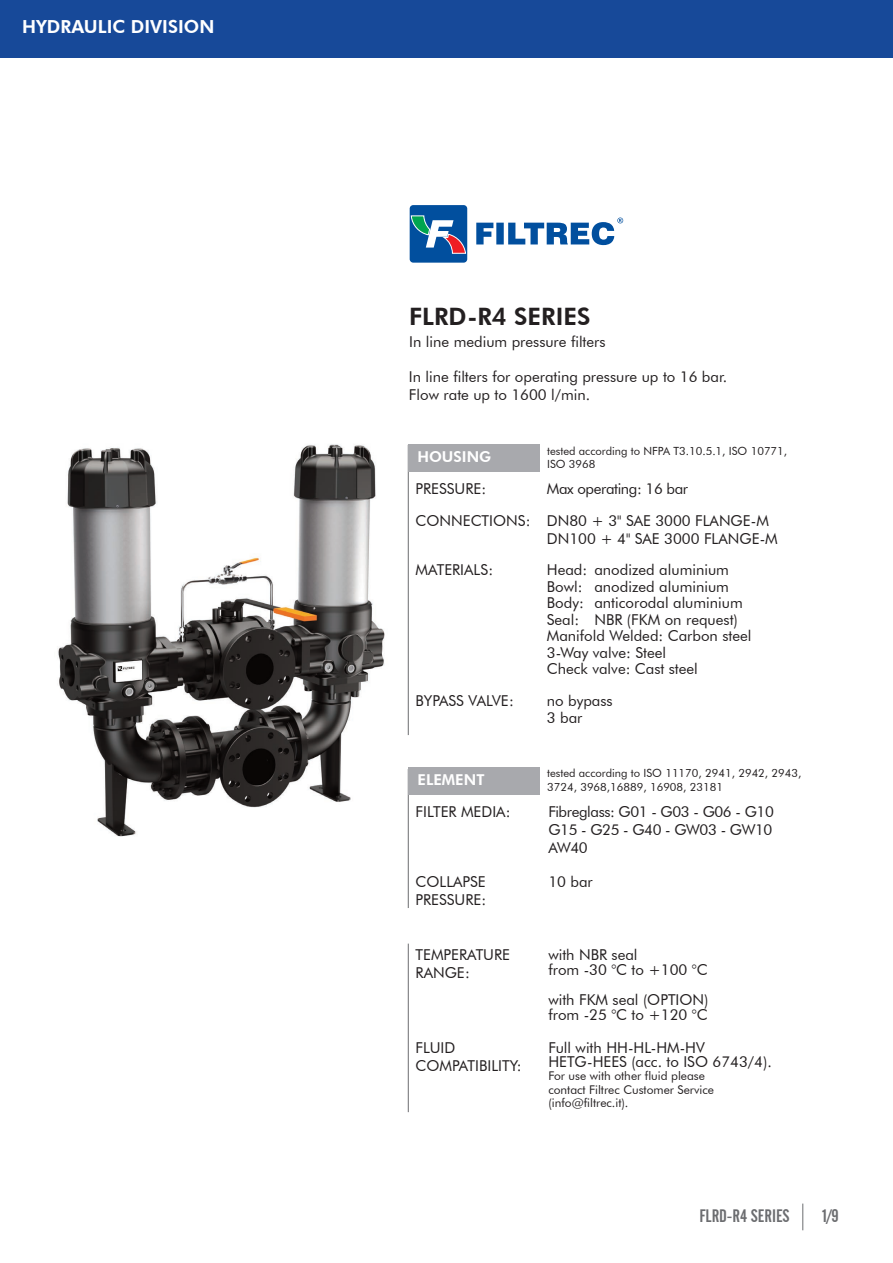
<style>
.page{position:relative;width:893px;height:1263px;background:#fff}
.page>*{position:absolute;margin:0;border:0;box-sizing:border-box;transform-origin:0 0}
.t1{font:800 24px "Futura BT";color:#231f20}
.t2{font:800 18px "Futura BT";color:#fff}
.t3{font:18px "Alternate Gothic No 2 BT";color:#6c6d70}
.t4{font:15px/16.5px "Futura BT";color:#231f20}
.t5{font:800 15px "Futura BT";color:#fff}
.t6{font:12px/13.5px "Futura BT";color:#231f20}
.t7{font:11.25px/13.5px "Futura BT";color:#231f20}
</style>
<div class="page">
<img style="left:58px;top:444px;width:327px;height:393px">
<svg style="left:410px;top:205px;width:57px;height:58px;background:#356ca2"></svg>
<svg style="left:476px;top:218px;width:147px;height:27px"></svg>
<hr style="left:408px;top:445px;width:1px;height:290px;background:#6c6d70">
<div style="left:408px;top:445px;width:132px;height:27px;background:#a8a9ad"></div>
<hr style="left:408px;top:769px;width:1px;height:139px;background:#6c6d70">
<div style="left:408px;top:768px;width:132px;height:27px;background:#a8a9ad"></div>
<hr style="left:408px;top:944px;width:1px;height:168px;background:#6c6d70">
<div style="left:0;top:0;width:893px;height:57px;background:#174999"></div>
<svg style="left:802px;top:1203px;width:1px;height:27px"></svg>
<p class="t2" style="left:22px;top:16px;width:194px">HYDRAULIC DIVISION</p>
<h1 class="t1" style="left:409px;top:302px;width:183px">FLRD-R4 SERIES</h1>
<p class="t4" style="left:409px;top:333px;width:198px">In line medium pressure filters</p>
<p class="t4" style="left:409px;top:368px;width:320px;line-height:18px">In line filters for operating pressure up to 16 bar.<br>Flow rate up to 1600 l/min.</p>
<p class="t5" style="left:417px;top:448px;width:75px">HOUSING</p>
<p class="t7" style="left:547px;top:444px;width:242px">tested according to NFPA T3.10.5.1, ISO 10771,<br>ISO 3968</p>
<p class="t4" style="left:416px;top:473px;width:355px;line-height:31.7px;text-indent:131px">Max operating: 16 bar<br>CONNECTIONS: DN80 + 3" SAE 3000 FLANGE-M</p>
<p class="t4" style="left:547px;top:530px;width:232px">DN100 + 4" SAE 3000 FLANGE-M</p>
<p class="t4" style="left:416px;top:561px;width:79px">MATERIALS:</p>
<p class="t4" style="left:547px;top:561px;width:206px">Head: anodized aluminium<br>Bowl: anodized aluminium<br>Body: anticorodal aluminium<br>Seal: NBR (FKM on request)<br>Manifold Welded: Carbon steel<br>3-Way valve: Steel<br>Check valve: Cast steel</p>
<p class="t4" style="left:416px;top:692px;width:100px">BYPASS VALVE:</p>
<p class="t4" style="left:547px;top:692px;width:67px">no bypass<br>3 bar</p>
<p class="t4" style="left:416px;top:480px;width:72px">PRESSURE:</p>
<p class="t5" style="left:417px;top:771px;width:69px">ELEMENT</p>
<p class="t7" style="left:547px;top:766px;width:256px">tested according to ISO 11170, 2941, 2942, 2943,<br>3724, 3968,16889, 16908, 23181</p>
<p class="t4" style="left:416px;top:803px;width:97px">FILTER MEDIA:</p>
<p class="t4" style="left:548px;top:803px;width:227px;line-height:18px;text-align:justify">Fibreglass: G01 - G03 - G06 - G10<br>G15 - G25 - G40 - GW03 - GW10<br>AW40</p>
<p class="t4" style="left:416px;top:872px;width:72px;line-height:18px">COLLAPSE<br>PRESSURE:</p>
<p class="t4" style="left:548px;top:873px;width:46px">10 bar</p>
<p class="t4" style="left:416px;top:945px;width:96px;line-height:18px">TEMPERATURE<br>RANGE:</p>
<p class="t4" style="left:548px;top:946px;width:161px;line-height:15px">with NBR seal<br>from -30 °C to +100 °C</p>
<p class="t4" style="left:548px;top:991px;width:162px;line-height:15px">with FKM seal (OPTION) from -25 °C to +120 °C</p>
<p class="t4" style="left:416px;top:1039px;width:107px;line-height:18px">FLUID<br>COMPATIBILITY:</p>
<p class="t4" style="left:548px;top:1041px;width:225px;line-height:13.5px">Full with HH-HL-HM-HV<br>HETG-HEES (acc. to ISO 6743/4).</p>
<p class="t6" style="left:548px;top:1069px;width:167px">For use with other fluid please contact Filtrec Customer Service (info@filtrec.it).</p>
<p class="t3" style="left:700px;top:1206px;width:92px">FLRD-R4 SERIES</p>
<p class="t3" style="left:823px;top:1206px;width:18px">1/9</p>
</div>
